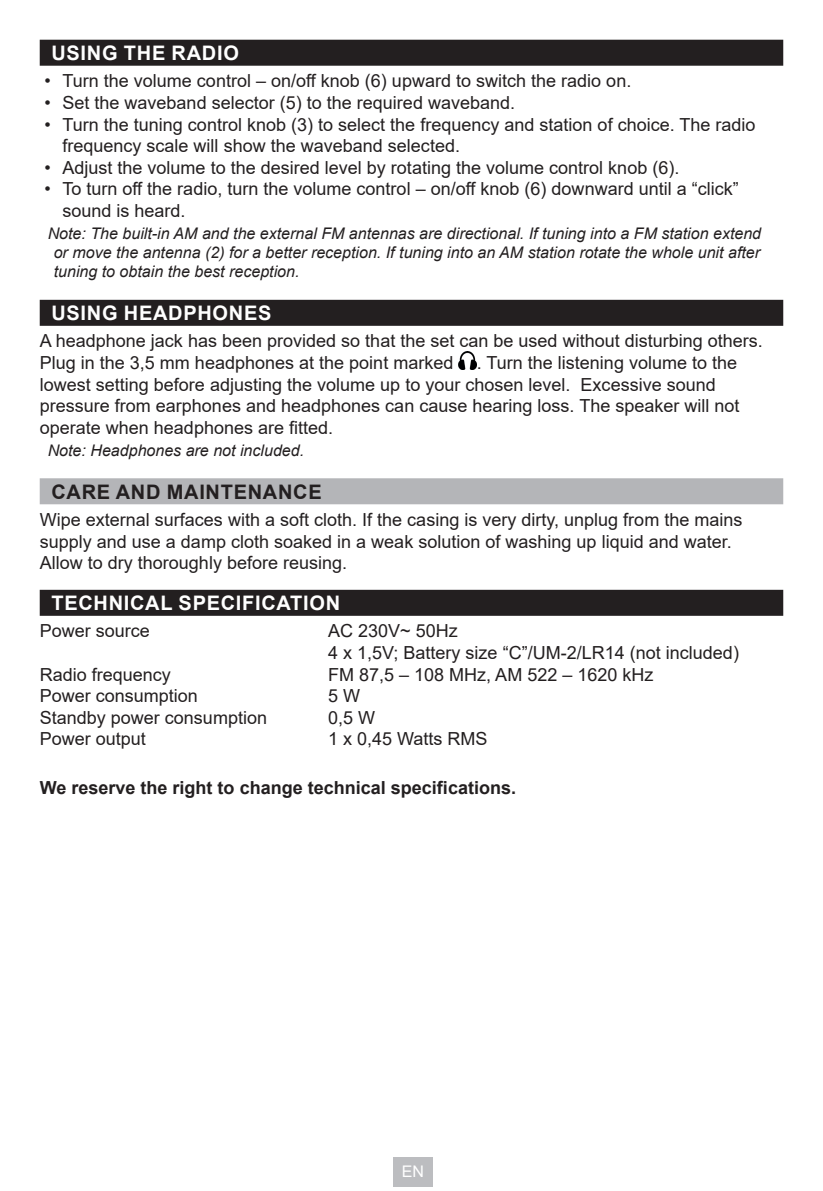
<style>
.page{position:relative;width:823px;height:1191px;background:#fff}
.page>*{position:absolute;margin:0;border:0;box-sizing:border-box;transform-origin:0 0}
.t1{font:700 20px "Arial";letter-spacing:.035em;color:#fff}
.t2{font:700 20px "Arial";letter-spacing:.035em;color:#231f20}
.t3{font:18px/21.6px "Arial";color:#231f20}
.t4{font:700 18px "Arial";color:#231f20}
.t5{font:italic 16px/19.2px "Arial";color:#231f20;text-align:justify}
.t6{font:16px "Arial";color:#fff}
</style>
<div class="page">
<div style="left:393px;top:1157px;width:40px;height:29px;background:#bcbdc0"></div>
<div style="left:40px;top:40px;width:742px;height:26px;background:#231f20"></div>
<div style="left:40px;top:300px;width:742px;height:26px;background:#231f20"></div>
<div style="left:40px;top:478px;width:742px;height:26px;background:#b4b5b8"></div>
<div style="left:40px;top:590px;width:742px;height:26px;background:#231f20"></div>
<img style="left:458px;top:352px;width:18px;height:17px">
<p class="t1" style="left:51px;top:39px;width:189px">USING THE RADIO</p>
<p class="t3" style="left:44px;top:70px;width:588px">• Turn the volume control – on/off knob (6) upward to switch the radio on.</p>
<p class="t3" style="left:44px;top:92px;width:472px">• Set the waveband selector (5) to the required waveband.</p>
<p class="t3" style="left:62px;top:113px;width:694px;text-indent:-18px">• Turn the tuning control knob (3) to select the frequency and station of choice. The radio frequency scale will show the waveband selected.</p>
<p class="t3" style="left:44px;top:156px;width:636px">• Adjust the volume to the desired level by rotating the volume control knob (6).</p>
<p class="t3" style="left:62px;top:178px;width:677px;text-indent:-18px">• To turn off the radio, turn the volume control – on/off knob (6) downward until a “click” sound is heard.</p>
<p class="t5" style="left:54px;top:224px;width:708px;text-indent:-6px">Note: The built-in AM and the external FM antennas are directional. If tuning into a FM station extend or move the antenna (2) for a better reception. If tuning into an AM station rotate the whole unit after tuning to obtain the best reception.</p>
<p class="t1" style="left:51px;top:299px;width:221px">USING HEADPHONES</p>
<p class="t3" style="left:40px;top:330px;width:724px">A headphone jack has been provided so that the set can be used without disturbing others.<br>Plug in the 3,5 mm headphones at the point marked</p>
<p class="t3" style="left:40px;top:352px;width:701px;text-indent:437px">. Turn the listening volume to the lowest setting before adjusting the volume up to your chosen level. Excessive sound pressure from earphones and headphones can cause hearing loss. The speaker will not operate when headphones are fitted.</p>
<p class="t5" style="left:48px;top:441px;width:258px">Note: Headphones are not included.</p>
<p class="t2" style="left:51px;top:477px;width:272px">CARE AND MAINTENANCE</p>
<p class="t3" style="left:40px;top:508px;width:703px">Wipe external surfaces with a soft cloth. If the casing is very dirty, unplug from the mains supply and use a damp cloth soaked in a weak solution of washing up liquid and water.<br>Allow to dry thoroughly before reusing.</p>
<p class="t1" style="left:51px;top:589px;width:290px">TECHNICAL SPECIFICATION</p>
<p class="t3" style="left:40px;top:620px;width:112px">Power source</p>
<p class="t3" style="left:328px;top:620px;width:412px">AC 230V~ 50Hz<br>4 x 1,5V; Battery size “C”/UM-2/LR14 (not included)</p>
<p class="t3" style="left:40px;top:663px;width:133px">Radio frequency</p>
<p class="t3" style="left:328px;top:663px;width:327px">FM 87,5 – 108 MHz, AM 522 – 1620 kHz</p>
<p class="t3" style="left:40px;top:685px;width:160px">Power consumption</p>
<p class="t3" style="left:328px;top:685px;width:34px">5 W</p>
<p class="t3" style="left:40px;top:706px;width:229px">Standby power consumption</p>
<p class="t3" style="left:328px;top:706px;width:49px">0,5 W</p>
<p class="t3" style="left:40px;top:728px;width:108px">Power output</p>
<p class="t3" style="left:328px;top:728px;width:161px">1 x 0,45 Watts RMS</p>
<p class="t4" style="left:40px;top:775px;width:477px">We reserve the right to change technical specifications.</p>
<p class="t6" style="left:401px;top:1160px;width:24px">EN</p>
</div>
